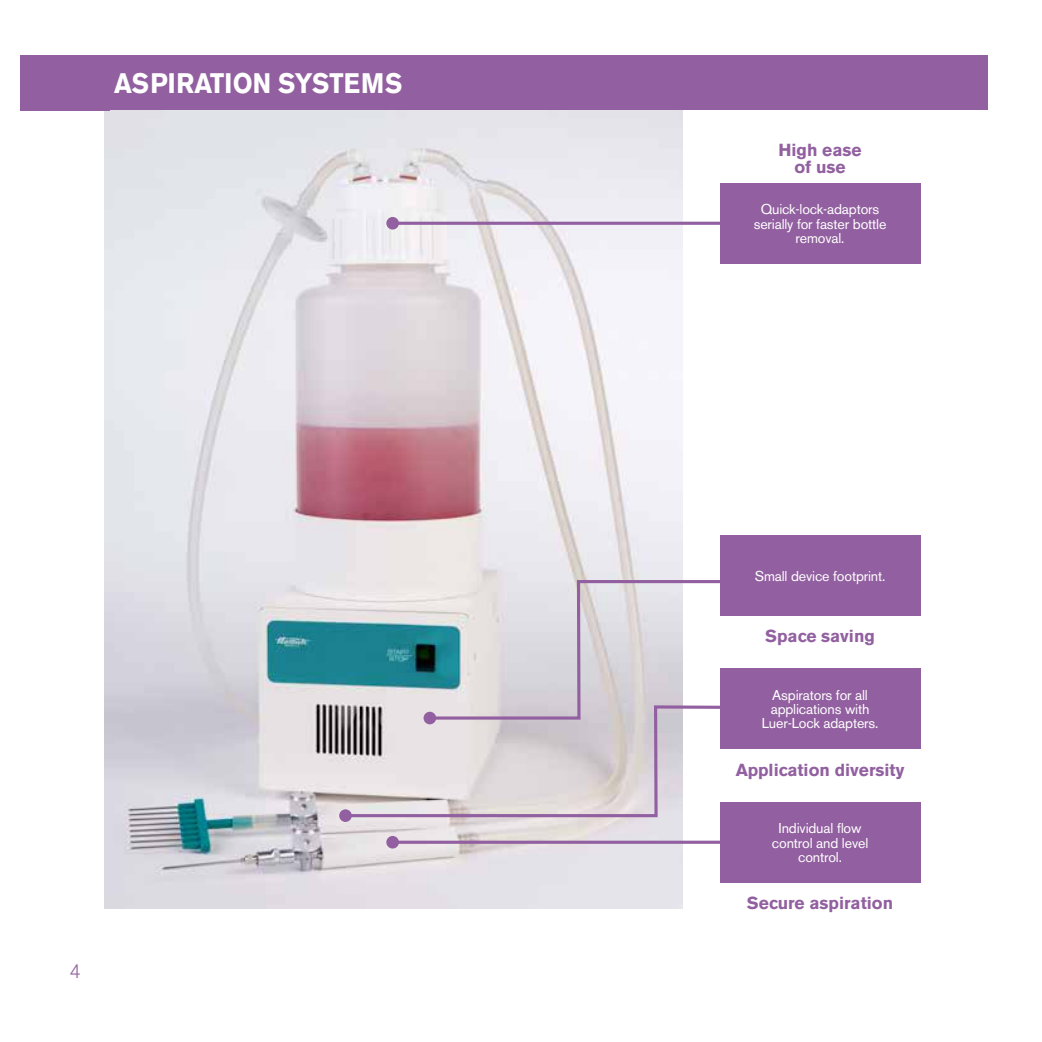
<style>
.page{position:relative;width:1042px;height:1042px;background:#fff}
.page>*{position:absolute;margin:0;border:0;box-sizing:border-box;transform-origin:0 0}
.t1{font:700 28px "Akzidenz Grotesk BE";color:#fff;scale:.9 1}
.t2{font:300 19.25px "Akzidenz Grotesk BE";color:#9260a0}
.t3{font:700 17.32px/17.3px "Akzidenz Grotesk BE";color:#9260a0;text-align:center}
.t4{font:14.17px/14.2px "Akzidenz Grotesk BE";letter-spacing:-.01em;color:#fff;text-align:center}
</style>
<div class="page">
<img style="left:104px;top:111px;width:578px;height:798px">
<hr style="left:393px;top:222px;width:414px;height:3px;background:#9260a0">
<div style="left:386px;top:217px;width:13px;height:12px;background:#9260a0;border-radius:50%"></div>
<svg style="left:427px;top:578px;width:384px;height:126px"></svg>
<svg style="left:342px;top:704px;width:377px;height:115px;background:#d7cfd4"></svg>
<div style="left:339px;top:809px;width:13px;height:13px;background:#9260a0;border-radius:50%"></div>
<svg style="left:399px;top:840px;width:320px;height:4px"></svg>
<div style="left:386px;top:836px;width:13px;height:12px;background:#9260a0;border-radius:50%"></div>
<div style="left:719px;top:668px;width:201px;height:81px;background:#9260a0"></div>
<div style="left:719px;top:535px;width:201px;height:80px;background:#9260a0"></div>
<div style="left:719px;top:183px;width:201px;height:80px;background:#9260a0"></div>
<div style="left:719px;top:802px;width:201px;height:80px;background:#9260a0"></div>
<div style="left:104px;top:56px;width:883px;height:54px;background:#9260a0"></div>
<div style="left:20px;top:56px;width:89px;height:55px;background:#9260a0"></div>
<p class="t1" style="left:114px;top:67px;width:322px">ASPIRATION SYSTEMS</p>
<p class="t2" style="left:69px;top:960px;width:13px">4</p>
<p class="t3" style="left:778px;top:141px;width:85px">High ease of use</p>
<p class="t4" style="left:754px;top:202px;width:134px">Quick-lock-adaptors serially for faster bottle removal.</p>
<p class="t4" style="left:755px;top:568px;width:132px">Small device footprint.</p>
<p class="t3" style="left:765px;top:627px;width:111px">Space saving</p>
<p class="t4" style="left:761px;top:688px;width:118px">Aspirators for all applications with<br>Luer-Lock adapters.</p>
<p class="t3" style="left:736px;top:761px;width:170px">Application diversity</p>
<p class="t4" style="left:772px;top:821px;width:98px">Individual flow control and level control.</p>
<p class="t3" style="left:747px;top:894px;width:148px">Secure aspiration</p>
</div>
